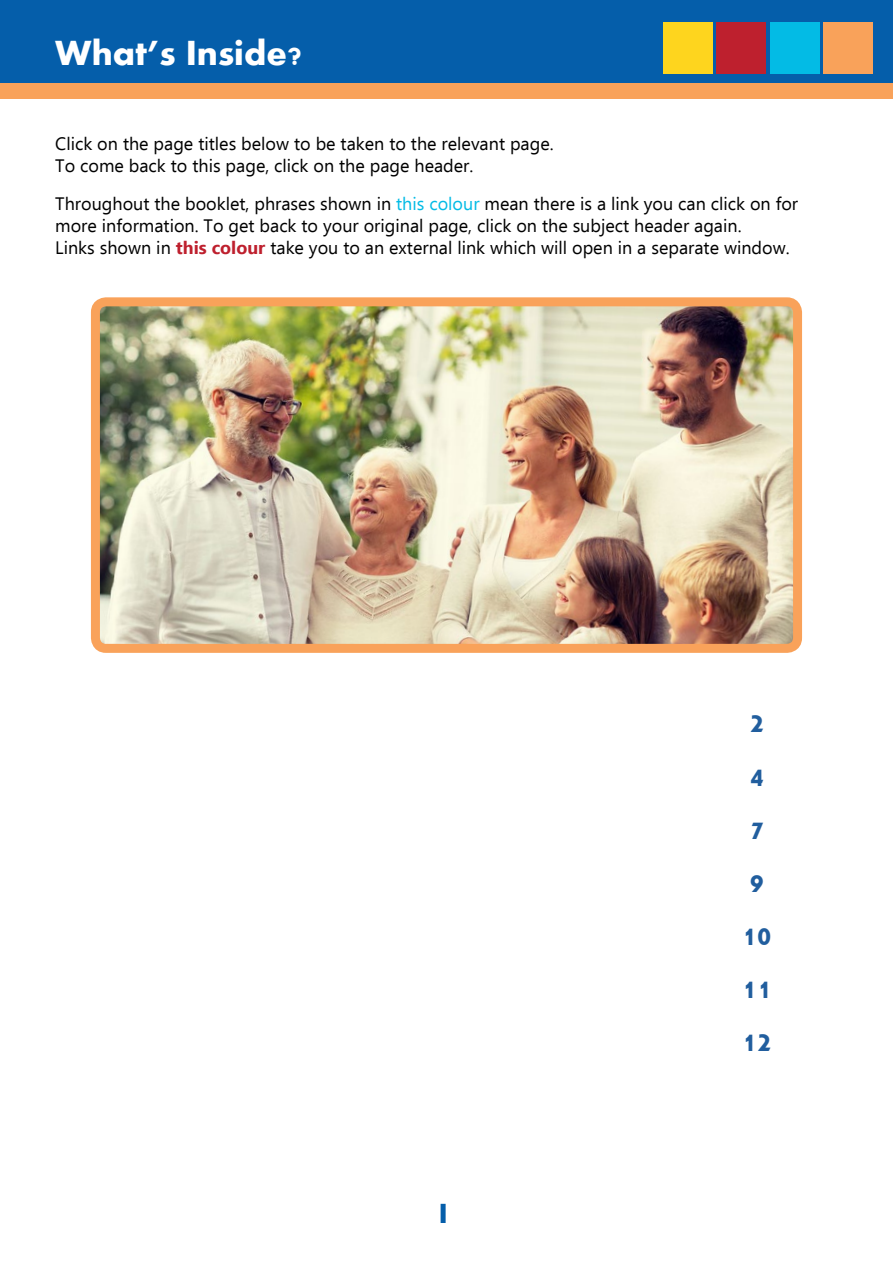
<style>
.page{position:relative;width:893px;height:1263px;background:#fff}
.page>*{position:absolute;margin:0;border:0;box-sizing:border-box;transform-origin:0 0}
.t1{font:700 36px "Aharoni";color:#fff}
.t2{font:700 36px/53.1px "Aharoni";color:#215e9e}
.t3{font:700 28.5px "Aharoni";color:#055eaa}
.t4{font:18px/21.6px "Ebrima";color:#000}
.s1{color:#03bbe5}
.s2{font-weight:700;color:#be202e}
</style>
<div class="page">
<div style="left:0;top:83px;width:893px;height:16px;background:#f9a25a"></div>
<div style="left:0;top:0;width:893px;height:83px;background:#055eaa"></div>
<div style="left:663px;top:22px;width:49px;height:52px;background:#fed51e"></div>
<div style="left:717px;top:22px;width:49px;height:52px;background:#be202e"></div>
<div style="left:770px;top:22px;width:49px;height:52px;background:#03bbe5"></div>
<div style="left:824px;top:22px;width:49px;height:52px;background:#f9a25a"></div>
<img style="left:101px;top:307px;width:691px;height:336px">
<div style="left:91px;top:297px;width:711px;height:356px;border:9px solid #f9a25a;border-radius:11px"></div>
<h1 class="t1" style="left:55px;top:38px;width:250px">What’s Inside?</h1>
<p class="t4" style="left:55px;top:134px;width:500px">Click on the page titles below to be taken to the relevant page.<br>To come back to this page, click on the page header.</p>
<p class="t4" style="left:55px;top:194px;width:744px">Throughout the booklet, phrases shown in <span class="s1">this colour</span> mean there is a link you can click on for more information. To get back to your original page, click on the subject header again.<br>Links shown in <span class="s2">this colour</span> take you to an external link which will open in a separate window.</p>
<h2 class="t3" style="left:439px;top:1202px;width:10px">I</h2>
<h1 class="t2" style="left:742px;top:697px;width:31px">2<br>4<br>7<br>9<br>10<br>11<br>12</h1>
</div>
